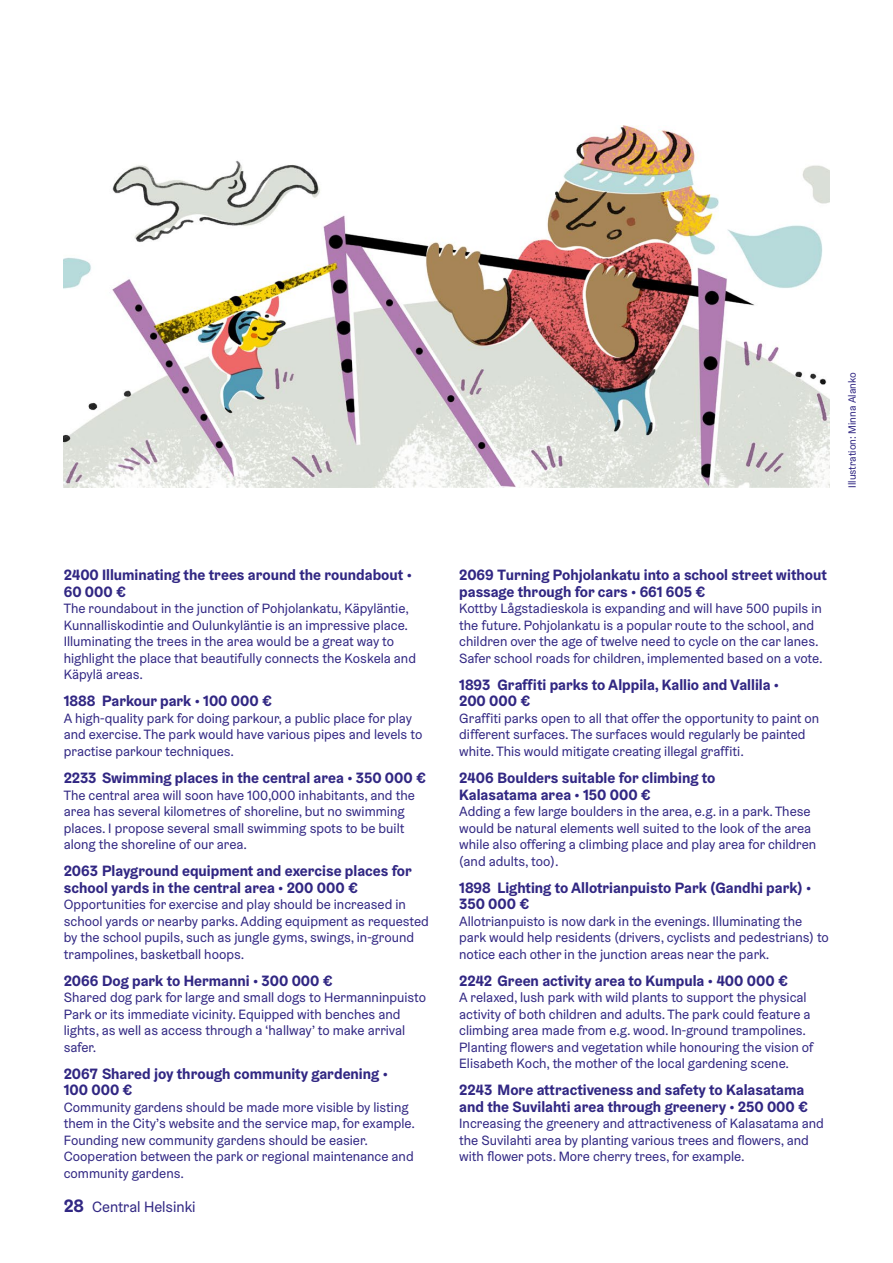
<style>
.page{position:relative;width:893px;height:1263px;background:#fff}
.page>*{position:absolute;margin:0;border:0;box-sizing:border-box;transform-origin:0 0}
.P_leipis_Bold_10_pt_EN{font:700 15px/16.5px "Helsinki Grotesk";color:#312783}
.t1{font:15px "Helsinki Grotesk";color:#312783}
.P_leipis_9_pt_EN{font:13.5px/16.5px "Helsinki Grotesk";color:#312783}
.t2{font:10.5px "Helsinki Grotesk";color:#312783}
.s1{font-weight:700;font-size:18px}
</style>
<div class="page">
<img style="left:64px;top:125px;width:765px;height:363px">
<p class="t2" style="left:846px;top:488px;width:117px;rotate:-90deg">Illustration: Minna Alanko</p>
<p class="P_leipis_Bold_10_pt_EN" style="left:64px;top:566px;width:350px">2400 Illuminating the trees around the roundabout •<br>60 000 €</p>
<p class="P_leipis_9_pt_EN" style="left:64px;top:600px;width:354px">The roundabout in the junction of Pohjolankatu, Käpyläntie, Kunnalliskodintie and Oulunkyläntie is an impressive place.<br>Illuminating the trees in the area would be a great way to highlight the place that beautifully connects the Koskela and Käpylä areas.</p>
<p class="P_leipis_Bold_10_pt_EN" style="left:64px;top:693px;width:210px">1888 Parkour park • 100 000 €</p>
<p class="P_leipis_9_pt_EN" style="left:64px;top:710px;width:360px">A high-quality park for doing parkour, a public place for play and exercise. The park would have various pipes and levels to practise parkour techniques.</p>
<p class="P_leipis_Bold_10_pt_EN" style="left:64px;top:769px;width:364px">2233 Swimming places in the central area • 350 000 €</p>
<p class="P_leipis_9_pt_EN" style="left:64px;top:786px;width:353px">The central area will soon have 100,000 inhabitants, and the area has several kilometres of shoreline, but no swimming places. I propose several small swimming spots to be built along the shoreline of our area.</p>
<p class="P_leipis_Bold_10_pt_EN" style="left:64px;top:862px;width:350px">2063 Playground equipment and exercise places for school yards in the central area • 200 000 €</p>
<p class="P_leipis_9_pt_EN" style="left:64px;top:896px;width:367px">Opportunities for exercise and play should be increased in school yards or nearby parks. Adding equipment as requested by the school pupils, such as jungle gyms, swings, in-ground trampolines, basketball hoops.</p>
<p class="P_leipis_Bold_10_pt_EN" style="left:64px;top:972px;width:270px">2066 Dog park to Hermanni • 300 000 €</p>
<p class="P_leipis_9_pt_EN" style="left:64px;top:989px;width:364px">Shared dog park for large and small dogs to Hermanninpuisto Park or its immediate vicinity. Equipped with benches and lights, as well as access through a ‘hallway’ to make arrival safer.</p>
<p class="P_leipis_Bold_10_pt_EN" style="left:64px;top:1065px;width:326px">2067 Shared joy through community gardening •<br>100 000 €</p>
<p class="P_leipis_9_pt_EN" style="left:64px;top:1099px;width:353px">Community gardens should be made more visible by listing them in the City’s website and the service map, for example.<br>Founding new community gardens should be easier.<br>Cooperation between the park or regional maintenance and community gardens.</p>
<p class="t1" style="left:64px;top:1198px;width:133px"><span class="s1">28</span> Central Helsinki</p>
<p class="P_leipis_Bold_10_pt_EN" style="left:459px;top:566px;width:369px">2069 Turning Pohjolankatu into a school street without passage through for cars • 661 605 €</p>
<p class="P_leipis_9_pt_EN" style="left:459px;top:600px;width:365px">Kottby Lågstadieskola is expanding and will have 500 pupils in the future. Pohjolankatu is a popular route to the school, and children over the age of twelve need to cycle on the car lanes.<br>Safer school roads for children, implemented based on a vote.</p>
<p class="P_leipis_Bold_10_pt_EN" style="left:459px;top:676px;width:321px">1893 Graffiti parks to Alppila, Kallio and Vallila •<br>200 000 €</p>
<p class="P_leipis_9_pt_EN" style="left:459px;top:710px;width:362px">Graffiti parks open to all that offer the opportunity to paint on different surfaces. The surfaces would regularly be painted white. This would mitigate creating illegal graffiti.</p>
<p class="P_leipis_Bold_10_pt_EN" style="left:459px;top:769px;width:258px">2406 Boulders suitable for climbing to<br>Kalasatama area • 150 000 €</p>
<p class="P_leipis_9_pt_EN" style="left:459px;top:803px;width:358px">Adding a few large boulders in the area, e.g. in a park. These would be natural elements well suited to the look of the area while also offering a climbing place and play area for children (and adults, too).</p>
<p class="P_leipis_Bold_10_pt_EN" style="left:459px;top:879px;width:354px">1898 Lighting to Allotrianpuisto Park (Gandhi park) •<br>350 000 €</p>
<p class="P_leipis_9_pt_EN" style="left:459px;top:912px;width:371px">Allotrianpuisto is now dark in the evenings. Illuminating the park would help residents (drivers, cyclists and pedestrians) to notice each other in the junction areas near the park.</p>
<p class="P_leipis_Bold_10_pt_EN" style="left:459px;top:972px;width:330px">2242 Green activity area to Kumpula • 400 000 €</p>
<p class="P_leipis_9_pt_EN" style="left:459px;top:989px;width:356px">A relaxed, lush park with wild plants to support the physical activity of both children and adults. The park could feature a climbing area made from e.g. wood. In-ground trampolines.<br>Planting flowers and vegetation while honouring the vision of Elisabeth Koch, the mother of the local gardening scene.</p>
<p class="P_leipis_Bold_10_pt_EN" style="left:459px;top:1082px;width:350px">2243 More attractiveness and safety to Kalasatama and the Suvilahti area through greenery • 250 000 €</p>
<p class="P_leipis_9_pt_EN" style="left:459px;top:1115px;width:366px">Increasing the greenery and attractiveness of Kalasatama and the Suvilahti area by planting various trees and flowers, and with flower pots. More cherry trees, for example.</p>
</div>
